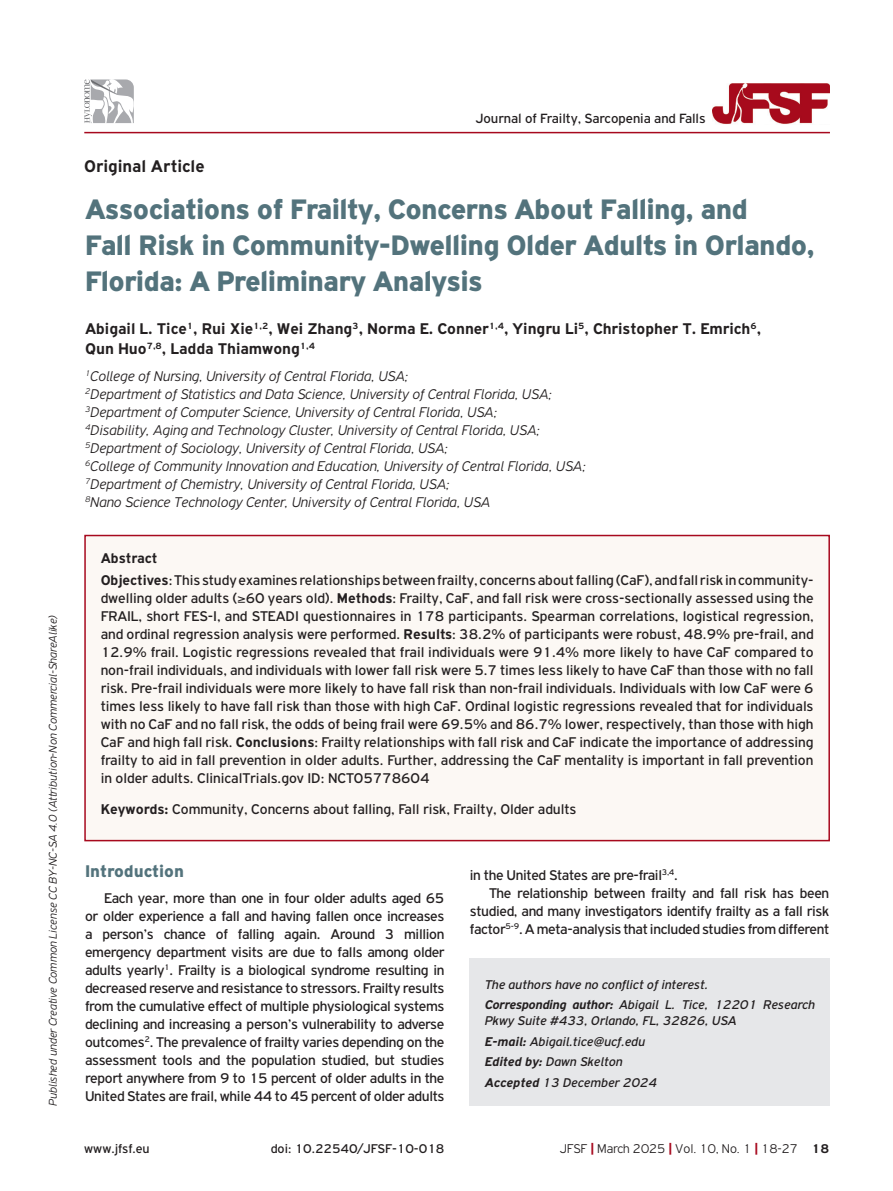
<style>
.page{position:relative;width:893px;height:1191px;background:#fff}
.page>*{position:absolute;margin:0;border:0;box-sizing:border-box;transform-origin:0 0}
.BASIC_TITLE{font:900 30px/36px "PF Highway Gothic";letter-spacing:-.02em;color:#53737c}
.TYPE_OF_ARTICLE{font:700 18px "PF Highway Gothic";color:#231f20}
.TITLE_BOLD{font:900 18px "PF Highway Gothic";color:#53737c}
.AUTHORS{font:700 16.5px/19.8px "PF Highway Gothic";color:#231f20}
.ABSTRACT_TEXT{font:15px/18px "PF Highway Gothic";letter-spacing:-.02em;color:#231f20;text-align:justify}
.TITLE_ADDRESS{font:italic 300 15px "PF Highway Gothic";color:#231f20}
.KEYWORDS{font:15px "PF Highway Gothic";color:#231f20}
.ABSTRACT_TITLE{font:700 15px "PF Highway Gothic";color:#231f20}
.t1{font:14.25px "PF Highway Gothic";color:#231f20}
.CORRESPONDING_AUTHOR{font:italic 13.5px/16.2px "PF Highway Gothic";color:#231f20}
.t2{font:13.5px "PF Highway Gothic";color:#231f20}
.CONFLICT_OF_INTEREST{font:italic 13.5px "PF Highway Gothic";color:#231f20}
.t3{font:300 13.5px "PF Highway Gothic";color:#231f20}
.t4{font:700 13.5px "PF Highway Gothic";color:#231f20}
.t5{font:italic 300 12px "PF Highway Gothic";color:#231f20}
.s1{font-weight:700}
.s2{font-weight:900;color:#a7091e}
</style>
<div class="page">
<div style="left:85px;top:535px;width:745px;height:306px;background:#fcf8f4"></div>
<img style="left:712px;top:83px;width:117px;height:41px">
<div style="left:84px;top:535px;width:746px;height:306px;border:2px solid #a7091e"></div>
<div style="left:470px;top:958px;width:360px;height:148px;background:#e6e7e9"></div>
<hr style="left:84px;top:132px;width:746px;height:1px;background:#a7091e">
<svg style="left:84px;top:79px;width:50px;height:44px"></svg>
<p class="t5" style="left:47px;top:1106px;width:492px;rotate:-90deg">Published under Creative Common License CC BY-NC-SA 4.0 (Attribution-Non Commercial-ShareAlike)</p>
<p class="t1" style="left:475px;top:111px;width:232px">Journal of Frailty, Sarcopenia and Falls</p>
<p class="TYPE_OF_ARTICLE" style="left:84px;top:156px;width:122px">Original Article</p>
<p class="BASIC_TITLE" style="left:85px;top:191px;width:731px">Associations of Frailty, Concerns About Falling, and<br>Fall Risk in Community-Dwelling Older Adults in Orlando,<br>Florida: A Preliminary Analysis</p>
<p class="AUTHORS" style="left:85px;top:319px;width:677px">Abigail L. Tice<sup>1</sup>, Rui Xie<sup>1,2</sup>, Wei Zhang<sup>3</sup>, Norma E. Conner<sup>1,4</sup>, Yingru Li<sup>5</sup>, Christopher T. Emrich<sup>6</sup>,<br>Qun Huo<sup>7,8</sup>, Ladda Thiamwong<sup>1,4</sup></p>
<p class="TITLE_ADDRESS" style="left:85px;top:368px;width:325px"><sup>1</sup>College of Nursing, University of Central Florida, USA;</p>
<p class="TITLE_ADDRESS" style="left:85px;top:386px;width:468px"><sup>2</sup>Department of Statistics and Data Science, University of Central Florida, USA;</p>
<p class="TITLE_ADDRESS" style="left:85px;top:404px;width:413px"><sup>3</sup>Department of Computer Science, University of Central Florida, USA;</p>
<p class="TITLE_ADDRESS" style="left:85px;top:422px;width:456px"><sup>4</sup>Disability, Aging and Technology Cluster, University of Central Florida, USA;</p>
<p class="TITLE_ADDRESS" style="left:85px;top:440px;width:364px"><sup>5</sup>Department of Sociology, University of Central Florida, USA;</p>
<p class="TITLE_ADDRESS" style="left:85px;top:458px;width:502px"><sup>6</sup>College of Community Innovation and Education, University of Central Florida, USA;</p>
<p class="TITLE_ADDRESS" style="left:85px;top:476px;width:366px"><sup>7</sup>Department of Chemistry, University of Central Florida, USA;</p>
<p class="TITLE_ADDRESS" style="left:85px;top:494px;width:407px"><sup>8</sup>Nano Science Technology Center, University of Central Florida, USA</p>
<p class="ABSTRACT_TITLE" style="left:101px;top:550px;width:58px">Abstract</p>
<p class="ABSTRACT_TEXT" style="left:101px;top:571px;width:714px"><span class="s1">Objectives</span>: This study examines relationships between frailty, concerns about falling (CaF), and fall risk in community&shy;dwelling older adults (≥60 years old). <span class="s1">Methods</span>: Frailty, CaF, and fall risk were cross-sectionally assessed using the FRAIL, short FES-I, and STEADI questionnaires in 178 participants. Spearman correlations, logistical regression, and ordinal regression analysis were performed. <span class="s1">Results</span>: 38.2% of participants were robust, 48.9% pre-frail, and 12.9% frail. Logistic regressions revealed that frail individuals were 91.4% more likely to have CaF compared to non-frail individuals, and individuals with lower fall risk were 5.7 times less likely to have CaF than those with no fall risk. Pre-frail individuals were more likely to have fall risk than non-frail individuals. Individuals with low CaF were 6 times less likely to have fall risk than those with high CaF. Ordinal logistic regressions revealed that for individuals with no CaF and no fall risk, the odds of being frail were 69.5% and 86.7% lower, respectively, than those with high CaF and high fall risk. <span class="s1">Conclusions</span>: Frailty relationships with fall risk and CaF indicate the importance of addressing frailty to aid in fall prevention in older adults. Further, addressing the CaF mentality is important in fall prevention in older adults. ClinicalTrials.gov ID: NCT05778604</p>
<p class="KEYWORDS" style="left:101px;top:801px;width:477px"><span class="s1">Keywords:</span> Community, Concerns about falling, Fall risk, Frailty, Older adults</p>
<p class="TITLE_BOLD" style="left:85px;top:860px;width:100px">Introduction</p>
<p class="ABSTRACT_TEXT" style="left:85px;top:889px;width:361px;text-indent:19px">Each year, more than one in four older adults aged 65 or older experience a fall and having fallen once increases a person’s chance of falling again. Around 3 million emergency department visits are due to falls among older adults yearly<sup>1</sup>. Frailty is a biological syndrome resulting in decreased reserve and resistance to stressors. Frailty results from the cumulative effect of multiple physiological systems declining and increasing a person’s vulnerability to adverse outcomes<sup>2</sup>. The prevalence of frailty varies depending on the assessment tools and the population studied, but studies report anywhere from 9 to 15 percent of older adults in the United States are frail, while 44 to 45 percent of older adults</p>
<p class="ABSTRACT_TEXT" style="left:470px;top:866px;width:210px">in the United States are pre-frail<sup>3,4</sup>.</p>
<p class="ABSTRACT_TEXT" style="left:470px;top:884px;width:361px;text-indent:19px">The relationship between frailty and fall risk has been studied, and many investigators identify frailty as a fall risk factor<sup>5-9</sup>. A meta-analysis that included studies from different</p>
<p class="CONFLICT_OF_INTEREST" style="left:485px;top:977px;width:225px">The authors have no conflict of interest.</p>
<p class="CORRESPONDING_AUTHOR" style="left:485px;top:996px;width:332px"><span class="s1">Corresponding author:</span> Abigail L. Tice, 12201 Research<br>Pkwy Suite #433, Orlando, FL, 32826, USA</p>
<p class="CORRESPONDING_AUTHOR" style="left:485px;top:1033px;width:162px"><span class="s1">E-mail:</span> Abigail.tice@ucf.edu</p>
<p class="CORRESPONDING_AUTHOR" style="left:485px;top:1053px;width:139px"><span class="s1">Edited by:</span> Dawn Skelton</p>
<p class="CORRESPONDING_AUTHOR" style="left:485px;top:1074px;width:174px"><span class="s1">Accepted</span> 13 December 2024</p>
<p class="t2" style="left:84px;top:1141px;width:67px">www.jfsf.eu</p>
<p class="t2" style="left:271px;top:1141px;width:175px">doi: 10.22540/JFSF-10-018</p>
<p class="t3" style="left:560px;top:1141px;width:240px">JFSF <span class="s2">|</span> March 2025 <span class="s2">|</span> Vol. 10, No. 1 <span class="s2">|</span> 18-27</p>
<p class="t4" style="left:811px;top:1140px;width:19px">18</p>
</div>
